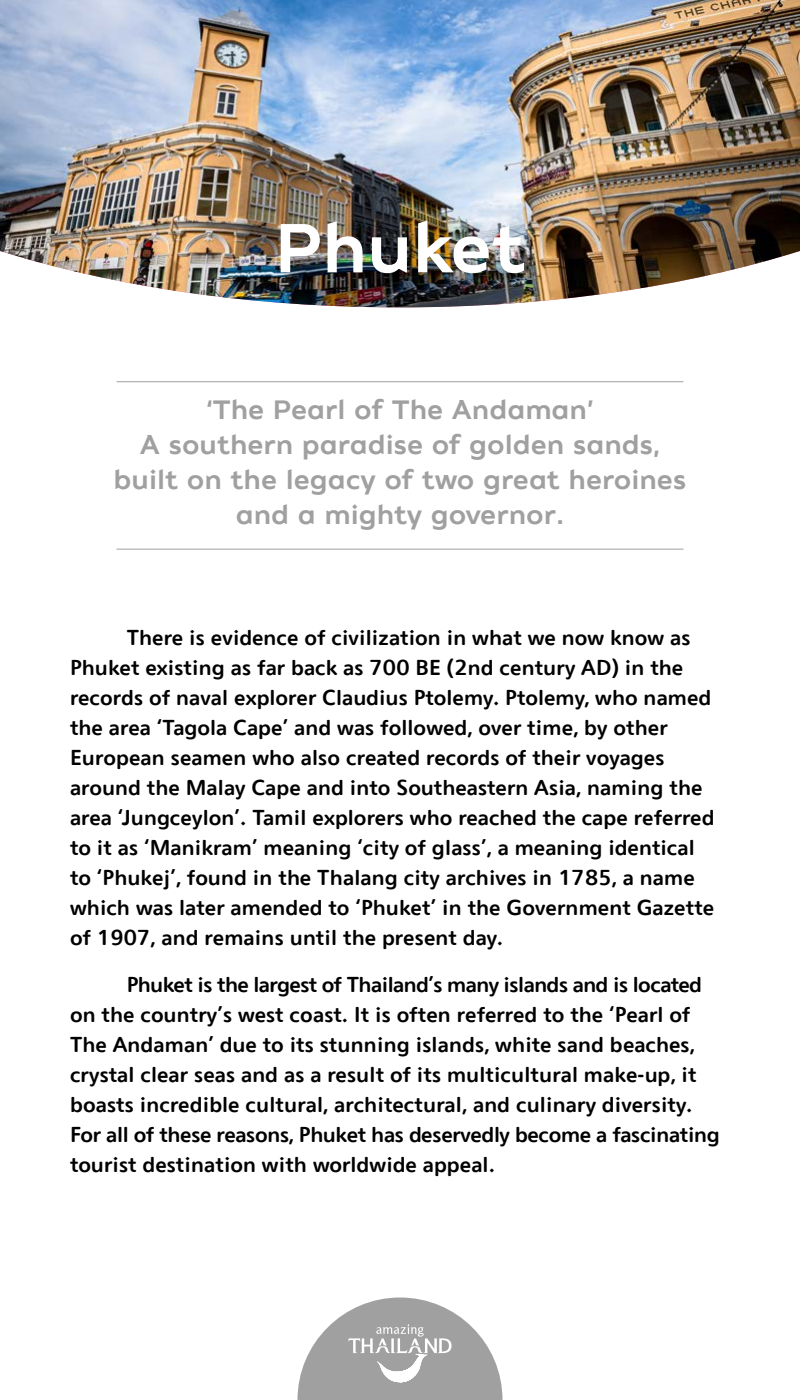
<style>
.page{position:relative;width:800px;height:1400px;background:#fff}
.page>*{position:absolute;margin:0;border:0;box-sizing:border-box;transform-origin:0 0}
.t1{font:700 70px "TAT Sana Chon";color:#fff}
.t2{font:700 27px "TAT Sana Chon";color:#a0a0a0}
.t3{font:700 22px/30px "TAT Sana Suksa";letter-spacing:.005em;color:#000}
</style>
<div class="page">
<img style="left:0;top:0;width:800px;height:307px">
<hr style="left:117px;top:549px;width:566px;height:1px;background:#a0a0a0">
<hr style="left:117px;top:381px;width:566px;height:1px;background:#a0a0a0">
<svg style="left:298px;top:1298px;width:204px;height:102px"></svg>
<p class="t1" style="left:275px;top:192px;width:252px">Phuket</p>
<p class="t2" style="left:206px;top:388px;width:389px">‘The Pearl of The Andaman’</p>
<p class="t2" style="left:140px;top:423px;width:522px">A southern paradise of golden sands,</p>
<p class="t2" style="left:114px;top:458px;width:574px">built on the legacy of two great heroines</p>
<p class="t2" style="left:236px;top:493px;width:330px">and a mighty governor.</p>
<p class="t3" style="left:70px;top:622px;width:646px;text-indent:57px">There is evidence of civilization in what we now know as Phuket existing as far back as 700 BE (2nd century AD) in the records of naval explorer Claudius Ptolemy. Ptolemy, who named the area ‘Tagola Cape’ and was followed, over time, by other European seamen who also created records of their voyages around the Malay Cape and into Southeastern Asia, naming the area ‘Jungceylon’. Tamil explorers who reached the cape referred to it as ‘Manikram’ meaning ‘city of glass’, a meaning identical to ‘Phukej’, found in the Thalang city archives in 1785, a name which was later amended to ‘Phuket’ in the Government Gazette of 1907, and remains until the present day.</p>
<p class="t3" style="left:70px;top:969px;width:651px;text-indent:57px">Phuket is the largest of Thailand’s many islands and is located on the country’s west coast. It is often referred to the ‘Pearl of The Andaman’ due to its stunning islands, white sand beaches, crystal clear seas and as a result of its multicultural make-up, it boasts incredible cultural, architectural, and culinary diversity.<br>For all of these reasons, Phuket has deservedly become a fascinating tourist destination with worldwide appeal.</p>
</div>
